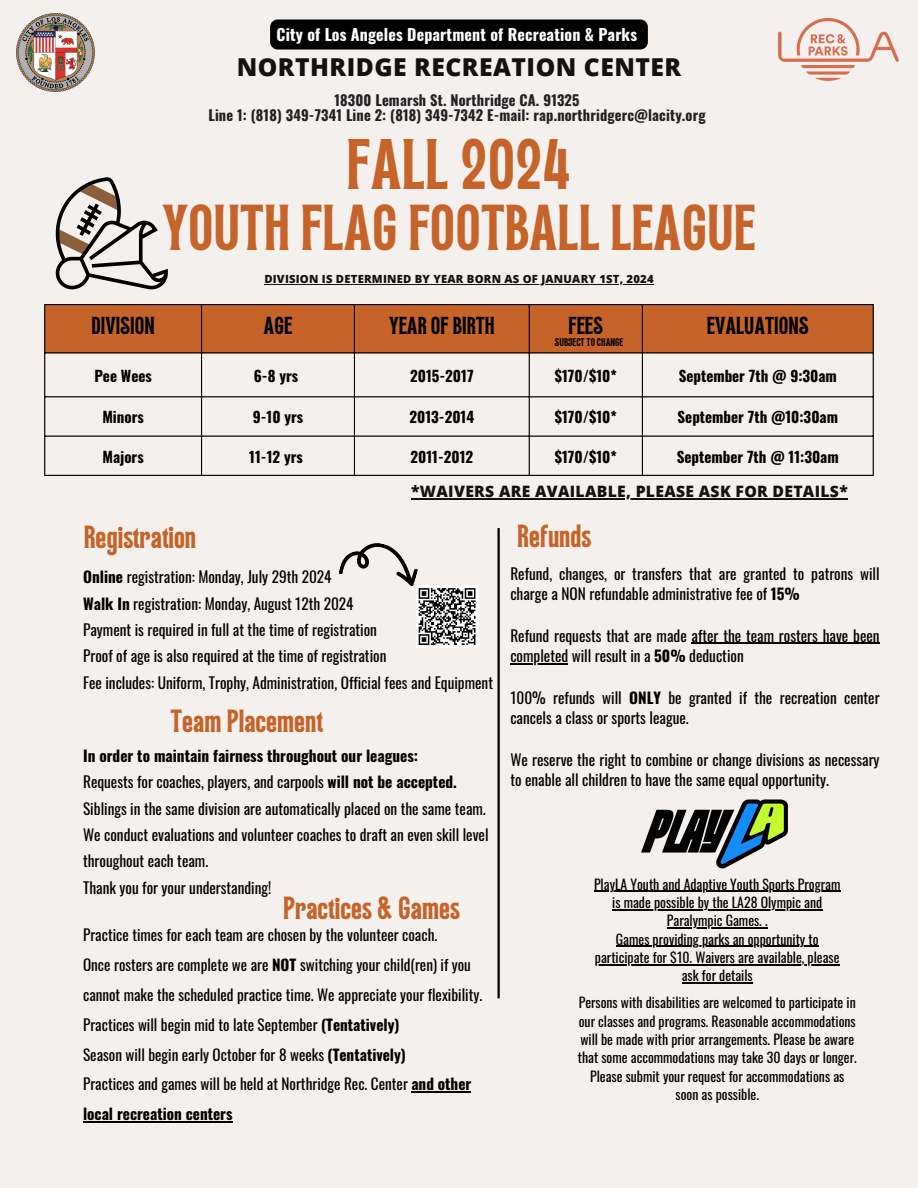
<style>
.page{position:relative;width:918px;height:1188px;background:#f3f0ee}
.page>*{position:absolute;margin:0;border:0;box-sizing:border-box;transform-origin:0 0}
.t1{font:48px "TAN Jambore Display";color:#c66328}
.t2{font:43.5px "TAN Jambore Display";color:#c66328}
.t3{font:800 24.75px "Open Sans";letter-spacing:.02em;color:#121212}
.t4{font:21.45px "TAN Jambore Display";color:#c66328}
.t5{font:16.5px "TAN Jambore Display";color:#000}
.t6{font:700 15.9px "Oswald";letter-spacing:.01em;color:#fff}
.t7{font:800 15.75px "Open Sans";letter-spacing:.02em;color:#121212}
.t8{font:15.3px/26.4px "Oswald";color:#000}
.t9{font:15.15px/29.8px "Oswald";color:#000}
.t10{font:700 15px "Oswald";color:#000}
.t11{font:700 14.4px/14.7px "Oswald";letter-spacing:.01em;color:#231f22;text-align:center}
.t12{font:13.8px/18.5px "Oswald";color:#000;text-align:center}
.t13{font:800 11.25px "Open Sans";letter-spacing:.02em;color:#121212}
.t14{font:7.5px "TAN Jambore Display";color:#000}
.s1{font-weight:700}
</style>
<div class="page">
<img style="left:17px;top:14px;width:77px;height:77px">
<img style="left:778px;top:17px;width:121px;height:64px">
<div style="left:45px;top:305px;width:828px;height:47px;background:#c66328"></div>
<hr style="left:44px;top:305px;width:1px;height:170px;background:#000">
<hr style="left:201px;top:305px;width:1px;height:170px;background:#000">
<hr style="left:354px;top:305px;width:1px;height:170px;background:#000">
<hr style="left:529px;top:305px;width:1px;height:170px;background:#000">
<hr style="left:642px;top:305px;width:1px;height:170px;background:#000">
<hr style="left:873px;top:305px;width:1px;height:170px;background:#000">
<hr style="left:44px;top:304px;width:830px;height:1px;background:#000">
<hr style="left:44px;top:352px;width:830px;height:1px;background:#000">
<hr style="left:44px;top:396px;width:830px;height:1px;background:#000">
<hr style="left:44px;top:436px;width:830px;height:1px;background:#000">
<hr style="left:44px;top:475px;width:830px;height:1px;background:#000">
<svg style="left:56px;top:177px;width:112px;height:112px"></svg>
<div style="left:270px;top:20px;width:378px;height:30px;background:#000;border-radius:8px"></div>
<hr style="left:264px;top:284px;width:390px;height:1px;background:#121212">
<div style="left:416px;top:585px;width:63px;height:63px;background:#fff"></div>
<img style="left:641px;top:799px;width:147px;height:70px">
<hr style="left:497px;top:528px;width:3px;height:470px;background:#000">
<svg style="left:339px;top:543px;width:137px;height:102px"></svg>
<hr style="left:411px;top:1092px;width:60px;height:1px;background:#000">
<hr style="left:83px;top:1121px;width:150px;height:2px;background:#000">
<hr style="left:692px;top:643px;width:188px;height:1px;background:#000">
<hr style="left:510px;top:664px;width:58px;height:1px;background:#000">
<hr style="left:594px;top:891px;width:247px;height:1px;background:#000">
<hr style="left:612px;top:909px;width:210px;height:1px;background:#000">
<hr style="left:667px;top:927px;width:101px;height:2px;background:#000">
<hr style="left:616px;top:946px;width:203px;height:1px;background:#000">
<hr style="left:595px;top:964px;width:245px;height:1px;background:#000">
<hr style="left:682px;top:983px;width:71px;height:1px;background:#000">
<hr style="left:411px;top:498px;width:437px;height:1px;background:#121212">
<p class="t6" style="left:277px;top:22px;width:362px">City of Los Angeles Department of Recreation &amp; Parks</p>
<p class="t3" style="left:237px;top:50px;width:446px">NORTHRIDGE RECREATION CENTER</p>
<p class="t11" style="left:208px;top:92px;width:499px">18300 Lemarsh St. Northridge CA. 91325<br>Line 1: (818) 349-7341 Line 2: (818) 349-7342 E-mail: rap.northridgerc@lacity.org</p>
<p class="t1" style="left:347px;top:139px;width:226px">FALL 2024</p>
<p class="t2" style="left:162px;top:204px;width:595px">YOUTH FLAG FOOTBALL LEAGUE</p>
<p class="t13" style="left:264px;top:271px;width:391px">DIVISION IS DETERMINED BY YEAR BORN AS OF JANUARY 1ST, 2024</p>
<h2 class="t5" style="left:91px;top:317px;width:65px">DIVISION</h2>
<p class="t5" style="left:264px;top:317px;width:30px">AGE</p>
<h5 class="t5" style="left:389px;top:317px;width:107px">YEAR OF BIRTH</h5>
<h1 class="t5" style="left:569px;top:317px;width:36px">FEES</h1>
<p class="t5" style="left:707px;top:317px;width:103px">EVALUATIONS</p>
<p class="t10" style="left:94px;top:364px;width:59px">Pee Wees</p>
<p class="t10" style="left:254px;top:364px;width:46px">6-8 yrs</p>
<p class="t10" style="left:410px;top:364px;width:65px">2015-2017</p>
<p class="t10" style="left:555px;top:364px;width:63px">$170/$10*</p>
<p class="t10" style="left:679px;top:364px;width:160px">September 7th @ 9:30am</p>
<p class="t10" style="left:102px;top:405px;width:43px">Minors</p>
<p class="t10" style="left:253px;top:405px;width:52px">9-10 yrs</p>
<p class="t10" style="left:409px;top:405px;width:66px">2013-2014</p>
<p class="t10" style="left:555px;top:405px;width:63px">$170/$10*</p>
<p class="t10" style="left:678px;top:405px;width:162px">September 7th @10:30am</p>
<p class="t10" style="left:103px;top:445px;width:43px">Majors</p>
<p class="t10" style="left:249px;top:445px;width:55px">11-12 yrs</p>
<p class="t10" style="left:410px;top:445px;width:64px">2011-2012</p>
<p class="t10" style="left:555px;top:445px;width:63px">$170/$10*</p>
<p class="t10" style="left:677px;top:445px;width:163px">September 7th @ 11:30am</p>
<p class="t14" style="left:555px;top:338px;width:70px">SUBJECT TO CHANGE</p>
<p class="t7" style="left:411px;top:480px;width:438px">*WAIVERS ARE AVAILABLE, PLEASE ASK FOR DETAILS*</p>
<h3 class="t4" style="left:84px;top:525px;width:114px">Registration</h3>
<p class="t8" style="left:83px;top:563px;width:411px"><span class="s1">Online</span> registration: Monday, July 29th 2024<br><span class="s1">Walk In</span> registration: Monday, August 12th 2024<br>Payment is required in full at the time of registration<br>Proof of age is also required at the time of registration<br>Fee includes: Uniform, Trophy, Administration, Official fees and Equipment</p>
<h6 class="t4" style="left:170px;top:710px;width:154px">Team Placement</h6>
<p class="t8" style="left:83px;top:742px;width:407px"><span class="s1">In order to maintain fairness throughout our leagues:<br></span>Requests for coaches, players, and carpools <span class="s1">will not be accepted.<br></span>Siblings in the same division are automatically placed on the same team.<br>We conduct evaluations and volunteer coaches to draft an even skill level throughout each team.<br>Thank you for your understanding!</p>
<h3 class="t4" style="left:283px;top:897px;width:178px">Practices &amp; Games</h3>
<p class="t9" style="left:83px;top:919px;width:401px">Practice times for each team are chosen by the volunteer coach.<br>Once rosters are complete we are <span class="s1">NOT</span> switching your child(ren) if you cannot make the scheduled practice time. We appreciate your flexibility.<br>Practices will begin mid to late September <span class="s1">(Tentatively)<br></span>Season will begin early October for 8 weeks <span class="s1">(Tentatively)<br></span>Practices and games will be held at Northridge Rec. Center <span class="s1">and other local recreation centers</span></p>
<h6 class="t4" style="left:517px;top:525px;width:75px">Refunds</h6>
<h3 class="t8" style="left:510px;top:562px;width:371px;line-height:20.7px">Refund, changes, or transfers that are granted to patrons will charge a NON refundable administrative fee of <span class="s1">15%</span></h3>
<h6 class="t8" style="left:510px;top:622px;width:371px">Refund requests that are made after the team rosters have been</h6>
<h3 class="t8" style="left:510px;top:642px;width:235px">completed will result in a <span class="s1">50%</span> deduction</h3>
<h3 class="t8" style="left:510px;top:684px;width:152px">100% refunds will <span class="s1">ONLY</span></h3>
<h6 class="t8" style="left:510px;top:687px;width:371px;line-height:20.7px;text-indent:158px">be granted if the recreation center cancels a class or sports league.</h6>
<h6 class="t8" style="left:510px;top:749px;width:371px;line-height:20.7px">We reserve the right to combine or change divisions as necessary to enable all children to have the same equal opportunity.</h6>
<h6 class="t12" style="left:594px;top:874px;width:248px">PlayLA Youth and Adaptive Youth Sports Program</h6>
<h6 class="t12" style="left:612px;top:892px;width:211px">is made possible by the LA28 Olympic and</h6>
<p class="t12" style="left:667px;top:911px;width:102px">Paralympic Games. .</p>
<p class="t12" style="left:616px;top:929px;width:204px">Games providing parks an opportunity to</p>
<p class="t12" style="left:595px;top:948px;width:246px">participate for $10. Waivers are available, please ask for details</p>
<p class="t12" style="left:578px;top:993px;width:280px">Persons with disabilities are welcomed to participate in our classes and programs. Reasonable accommodations will be made with prior arrangements. Please be aware that some accommodations may take 30 days or longer.<br>Please submit your request for accommodations as soon as possible.</p>
</div>
